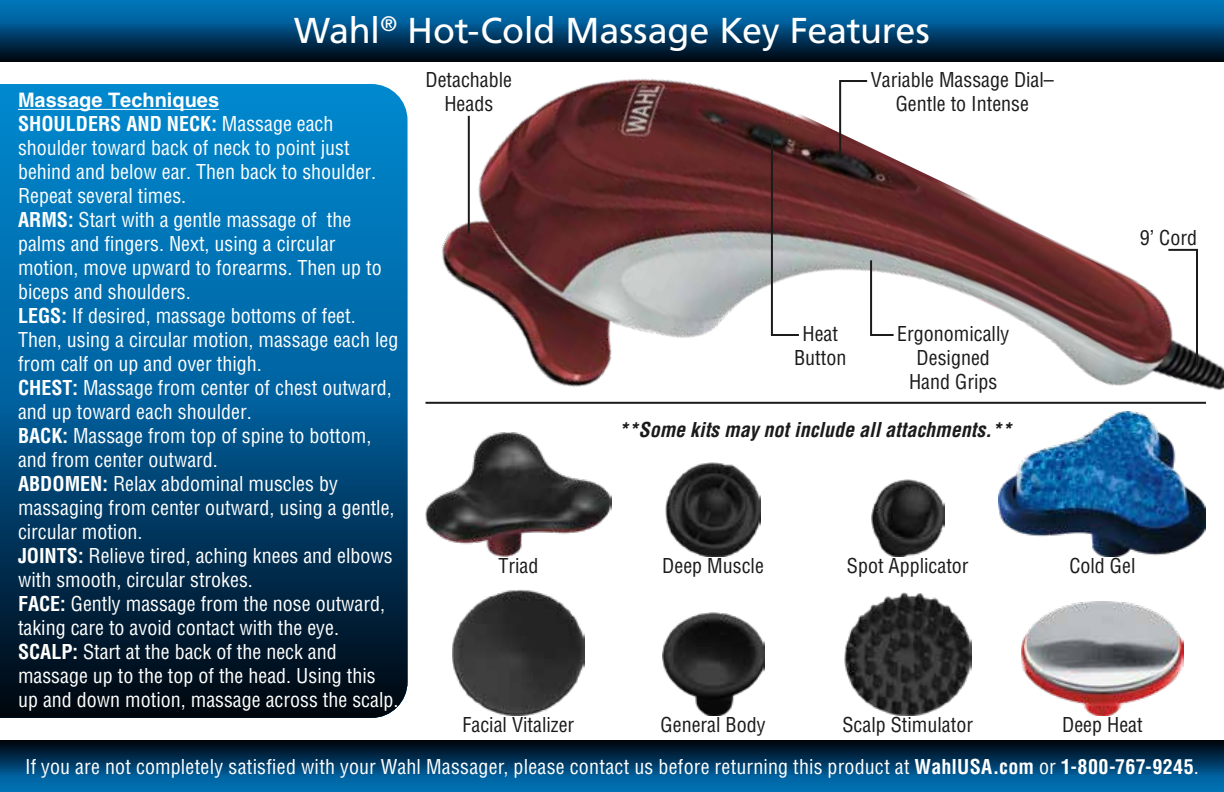
<style>
.page{position:relative;width:1224px;height:792px;background:#fff}
.page>*{position:absolute;margin:0;border:0;box-sizing:border-box;transform-origin:0 0}
.t1{font:36px "Frutiger LT";letter-spacing:-.01em;color:#fff}
.t2{font:condensed 20px/24px "Helvetica LT Std";color:#fff}
.t3{font:condensed 20px/24px "Helvetica LT Std";color:#1c1b1b;text-align:center}
.t4{font:italic 700 condensed 20px "Helvetica LT Std";color:#1c1b1b}
.t5{font:700 20px "Helvetica LT Std";color:#fff}
.s1{font-weight:700}
</style>
<div class="page">
<svg style="left:0;top:84px;width:386px;height:634px;background:#005284"></svg>
<svg style="left:0;top:741px;width:1224px;height:51px;background:#00426d"></svg>
<svg style="left:0;top:0;width:386px;height:61px;background:#004673"></svg>
<img style="left:386px;top:0;width:838px;height:716px">
<img style="left:999px;top:412px;width:207px;height:145px">
<svg style="left:1166px;top:248px;width:33px;height:120px"></svg>
<svg style="left:770px;top:132px;width:31px;height:205px"></svg>
<svg style="left:838px;top:79px;width:31px;height:81px"></svg>
<svg style="left:869px;top:258px;width:27px;height:79px"></svg>
<hr style="left:468px;top:116px;width:2px;height:117px;background:#1c1b1b">
<hr style="left:426px;top:402px;width:780px;height:2px;background:#1c1b1b">
<img style="left:871px;top:480px;width:73px;height:77px">
<img style="left:665px;top:462px;width:96px;height:95px">
<img style="left:426px;top:431px;width:185px;height:126px">
<img style="left:453px;top:590px;width:131px;height:125px">
<img style="left:844px;top:593px;width:128px;height:122px">
<img style="left:1022px;top:602px;width:161px;height:113px">
<img style="left:662px;top:612px;width:102px;height:103px">
<hr style="left:18px;top:109px;width:201px;height:1px;background:#fff">
<h1 class="t1" style="left:294px;top:10px;width:637px">Wahl<sup>®</sup> Hot-Cold Massage Key Features</h1>
<p class="t3" style="left:426px;top:67px;width:88px">Detachable</p>
<p class="t5" style="left:18px;top:88px;width:203px">Massage Techniques</p>
<p class="t3" style="left:444px;top:91px;width:50px">Heads</p>
<p class="t2" style="left:18px;top:112px;width:382px"><span class="s1">SHOULDERS AND NECK:</span> Massage each shoulder toward back of neck to point just behind and below ear. Then back to shoulder.<br>Repeat several times.<br><span class="s1">ARMS:</span> Start with a gentle massage of the palms and fingers. Next, using a circular motion, move upward to forearms. Then up to biceps and shoulders.<br><span class="s1">LEGS:</span> If desired, massage bottoms of feet.<br>Then, using a circular motion, massage each leg from calf on up and over thigh.<br><span class="s1">CHEST:</span> Massage from center of chest outward, and up toward each shoulder.<br><span class="s1">BACK:</span> Massage from top of spine to bottom, and from center outward.<br><span class="s1">ABDOMEN:</span> Relax abdominal muscles by massaging from center outward, using a gentle, circular motion.<br><span class="s1">JOINTS:</span> Relieve tired, aching knees and elbows with smooth, circular strokes.<br><span class="s1">FACE:</span> Gently massage from the nose outward, taking care to avoid contact with the eye.<br><span class="s1">SCALP:</span> Start at the back of the neck and massage up to the top of the head. Using this up and down motion, massage across the scalp.</p>
<p class="t3" style="left:498px;top:554px;width:41px">Triad</p>
<p class="t3" style="left:871px;top:67px;width:185px">Variable Massage Dial–<br>Gentle to Intense</p>
<p class="t3" style="left:794px;top:321px;width:54px">Heat<br>Button</p>
<p class="t3" style="left:897px;top:321px;width:114px">Ergonomically<br>Designed<br>Hand Grips</p>
<p class="t4" style="left:619px;top:418px;width:395px">**Some kits may not include all attachments.**</p>
<p class="t3" style="left:662px;top:554px;width:103px">Deep Muscle</p>
<p class="t3" style="left:847px;top:554px;width:123px">Spot Applicator</p>
<p class="t3" style="left:463px;top:712px;width:113px">Facial Vitalizer</p>
<p class="t3" style="left:661px;top:712px;width:106px">General Body</p>
<p class="t3" style="left:842px;top:712px;width:132px">Scalp Stimulator</p>
<p class="t3" style="left:1140px;top:225px;width:59px">9’ Cord</p>
<p class="t3" style="left:1069px;top:554px;width:68px">Cold Gel</p>
<p class="t3" style="left:1062px;top:712px;width:82px">Deep Heat</p>
<p class="t2" style="left:25px;top:755px;width:1175px">If you are not completely satisfied with your Wahl Massager, please contact us before returning this product at <span class="s1">WahlUSA.com</span> or <span class="s1">1-800-767-9245</span>.</p>
</div>
